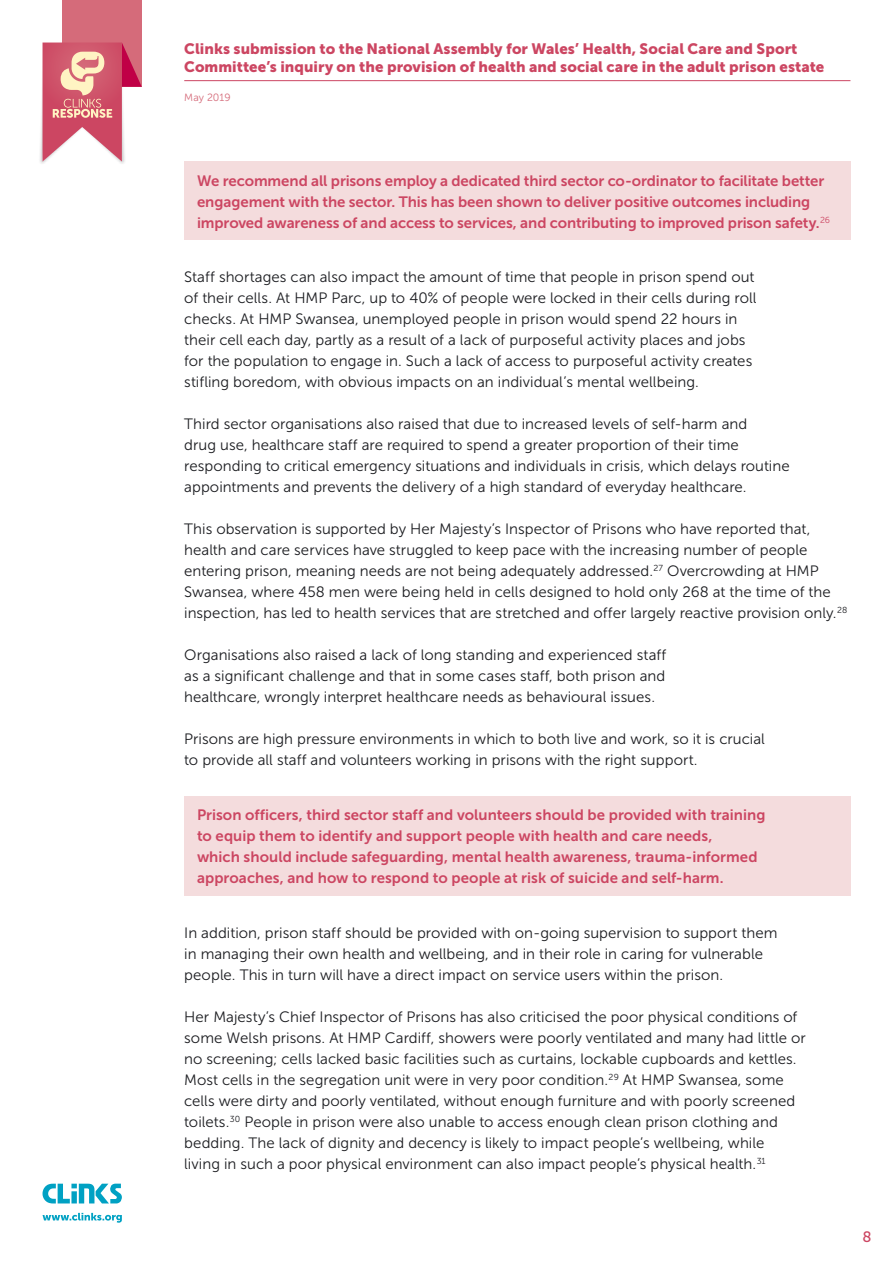
<style>
.page{position:relative;width:893px;height:1263px;background:#fff}
.page>*{position:absolute;margin:0;border:0;box-sizing:border-box;transform-origin:0 0}
.t1{font:15px/21px "Museo Sans 300";letter-spacing:.005em;color:#1b1c20}
.t2{font:15px/21px "Museo Sans 700";color:#cc4662}
.t3{font:15px/18px "Museo Sans 900";letter-spacing:.005em;color:#cc4662}
.t4{font:15px "Museo Sans 500";color:#cc4662}
.t5{font:10.5px "Museo Sans 300";letter-spacing:.005em;color:#d56b7a}
</style>
<div class="page">
<div style="left:62px;top:0;width:80px;height:87px;background:#d56b7a"></div>
<div style="left:38px;top:48px;width:88px;height:117px;background:#1b1c20;opacity:.25"></div>
<svg style="left:43px;top:43px;width:99px;height:119px"></svg>
<hr style="left:184px;top:80px;width:666px;height:1px;background:#cc4662">
<svg style="left:43px;top:1213px;width:79px;height:10px"></svg>
<svg style="left:43px;top:1183px;width:79px;height:20px"></svg>
<div style="left:184px;top:162px;width:666px;height:78px;background:#f4dcdd"></div>
<div style="left:184px;top:796px;width:666px;height:100px;background:#f4dcdd"></div>
<p class="t3" style="left:184px;top:39px;width:642px">Clinks submission to the National Assembly for Wales’ Health, Social Care and Sport<br>Committee’s inquiry on the provision of health and social care in the adult prison estate</p>
<p class="t5" style="left:184px;top:92px;width:48px">May 2019</p>
<p class="t2" style="left:197px;top:170px;width:635px">We recommend all prisons employ a dedicated third sector co-ordinator to facilitate better engagement with the sector. This has been shown to deliver positive outcomes including improved awareness of and access to services, and contributing to improved prison safety.<sup>26</sup></p>
<p class="t1" style="left:184px;top:267px;width:574px">Staff shortages can also impact the amount of time that people in prison spend out of their cells. At HMP Parc, up to 40% of people were locked in their cells during roll checks. At HMP Swansea, unemployed people in prison would spend 22 hours in their cell each day, partly as a result of a lack of purposeful activity places and jobs for the population to engage in. Such a lack of access to purposeful activity creates stifling boredom, with obvious impacts on an individual’s mental wellbeing.</p>
<p class="t1" style="left:184px;top:414px;width:607px">Third sector organisations also raised that due to increased levels of self-harm and<br>drug use, healthcare staff are required to spend a greater proportion of their time responding to critical emergency situations and individuals in crisis, which delays routine appointments and prevents the delivery of a high standard of everyday healthcare.</p>
<p class="t1" style="left:184px;top:519px;width:665px">This observation is supported by Her Majesty’s Inspector of Prisons who have reported that, health and care services have struggled to keep pace with the increasing number of people entering prison, meaning needs are not being adequately addressed.<sup>27</sup> Overcrowding at HMP Swansea, where 458 men were being held in cells designed to hold only 268 at the time of the inspection, has led to health services that are stretched and offer largely reactive provision only.<sup>28</sup></p>
<p class="t1" style="left:184px;top:645px;width:484px;text-align:justify">Organisations also raised a lack of long standing and experienced staff as a significant challenge and that in some cases staff, both prison and healthcare, wrongly interpret healthcare needs as behavioural issues.</p>
<p class="t1" style="left:184px;top:729px;width:582px">Prisons are high pressure environments in which to both live and work, so it is crucial to provide all staff and volunteers working in prisons with the right support.</p>
<p class="t2" style="left:197px;top:804px;width:570px">Prison officers, third sector staff and volunteers should be provided with training to equip them to identify and support people with health and care needs,<br>which should include safeguarding, mental health awareness, trauma-informed approaches, and how to respond to people at risk of suicide and self-harm.</p>
<p class="t1" style="left:184px;top:922px;width:595px">In addition, prison staff should be provided with on-going supervision to support them in managing their own health and wellbeing, and in their role in caring for vulnerable people. This in turn will have a direct impact on service users within the prison.</p>
<p class="t1" style="left:184px;top:1006px;width:623px">Her Majesty’s Chief Inspector of Prisons has also criticised the poor physical conditions of some Welsh prisons. At HMP Cardiff, showers were poorly ventilated and many had little or no screening; cells lacked basic facilities such as curtains, lockable cupboards and kettles.<br>Most cells in the segregation unit were in very poor condition.<sup>29</sup> At HMP Swansea, some cells were dirty and poorly ventilated, without enough furniture and with poorly screened toilets.<sup>30</sup> People in prison were also unable to access enough clean prison clothing and bedding. The lack of dignity and decency is likely to impact people’s wellbeing, while<br>living in such a poor physical environment can also impact people’s physical health.<sup>31</sup></p>
<p class="t4" style="left:863px;top:1228px;width:11px">8</p>
</div>
